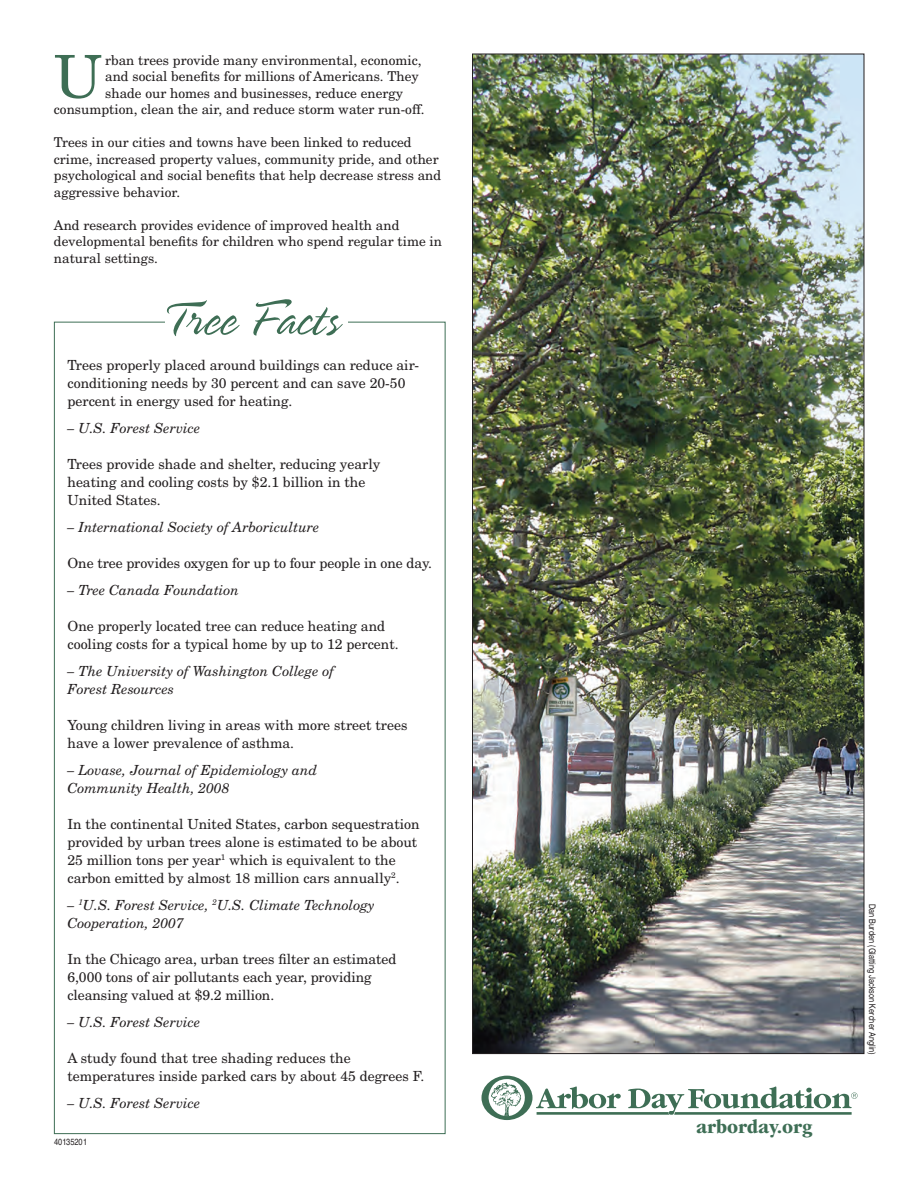
<style>
.page{position:relative;width:918px;height:1188px;background:#fff}
.page>*{position:absolute;margin:0;border:0;box-sizing:border-box;transform-origin:0 0}
.t1{font:59.25px "New Century Schlbk";color:#3e6e55}
.t2{font:300 54px "Spring";color:#3e6e55}
.t3{font:700 condensed 19.95px "ITC Garamond Std";letter-spacing:-.005em;color:#3e6e55;scale:1.21 1}
.t4{font:13.95px/18px "New Century Schlbk";color:#231f20}
.t5{font:italic 13.95px/18px "New Century Schlbk";color:#231f20}
.t6{font:13.5px/16.5px "New Century Schlbk";color:#231f20}
.t7{font:condensed 9px "Helvetica";color:#231f20}
</style>
<div class="page">
<img style="left:474px;top:56px;width:388px;height:996px">
<svg style="left:482px;top:1076px;width:376px;height:44px"></svg>
<p class="t1" style="left:54px;top:41px;width:50px">U</p>
<p class="t6" style="left:105px;top:52px;width:318px">rban trees provide many environmental, economic,</p>
<p class="t6" style="left:105px;top:68px;width:315px">and social benefits for millions of Americans. They</p>
<p class="t6" style="left:105px;top:85px;width:299px">shade our homes and businesses, reduce energy</p>
<p class="t6" style="left:54px;top:101px;width:372px">consumption, clean the air, and reduce storm water run-off.</p>
<p class="t6" style="left:54px;top:134px;width:389px">Trees in our cities and towns have been linked to reduced crime, increased property values, community pride, and other psychological and social benefits that help decrease stress and aggressive behavior.</p>
<p class="t6" style="left:54px;top:217px;width:390px">And research provides evidence of improved health and developmental benefits for children who spend regular time in natural settings.</p>
<p class="t2" style="left:161px;top:291px;width:180px">Tree Facts</p>
<p class="t4" style="left:68px;top:356px;width:353px">Trees properly placed around buildings can reduce air&shy;conditioning needs by 30 percent and can save 20-50 percent in energy used for heating.</p>
<p class="t5" style="left:68px;top:419px;width:134px">– U.S. Forest Service</p>
<p class="t4" style="left:68px;top:455px;width:314px">Trees provide shade and shelter, reducing yearly heating and cooling costs by $2.1 billion in the<br>United States.</p>
<p class="t5" style="left:68px;top:518px;width:253px">– International Society of Arboriculture</p>
<p class="t4" style="left:68px;top:554px;width:366px">One tree provides oxygen for up to four people in one day.</p>
<p class="t5" style="left:68px;top:581px;width:173px">– Tree Canada Foundation</p>
<p class="t4" style="left:68px;top:617px;width:333px">One properly located tree can reduce heating and cooling costs for a typical home by up to 12 percent.</p>
<p class="t5" style="left:68px;top:662px;width:268px">– The University of Washington College of</p>
<p class="t5" style="left:68px;top:680px;width:108px">Forest Resources</p>
<p class="t4" style="left:68px;top:716px;width:341px">Young children living in areas with more street trees have a lower prevalence of asthma.</p>
<p class="t5" style="left:68px;top:761px;width:251px">– Lovase, Journal of Epidemiology and</p>
<p class="t5" style="left:68px;top:779px;width:163px">Community Health, 2008</p>
<p class="t4" style="left:67px;top:815px;width:354px">In the continental United States, carbon sequestration provided by urban trees alone is estimated to be about 25 million tons per year<sup>1</sup> which is equivalent to the carbon emitted by almost 18 million cars annually<sup>2</sup>.</p>
<p class="t5" style="left:67px;top:896px;width:309px">– <sup>1</sup>U.S. Forest Service, <sup>2</sup>U.S. Climate Technology<br>Cooperation, 2007</p>
<p class="t4" style="left:68px;top:950px;width:331px">In the Chicago area, urban trees filter an estimated<br>6,000 tons of air pollutants each year, providing cleansing valued at $9.2 million.</p>
<p class="t5" style="left:68px;top:1013px;width:134px">– U.S. Forest Service</p>
<p class="t4" style="left:68px;top:1049px;width:358px">A study found that tree shading reduces the temperatures inside parked cars by about 45 degrees F.</p>
<p class="t5" style="left:68px;top:1094px;width:134px">– U.S. Forest Service</p>
<p class="t7" style="left:54px;top:1137px;width:34px">40135201</p>
<p class="t3" style="left:696px;top:1116px;width:98px">arborday.org</p>
<p class="t7" style="left:877px;top:904px;width:152px;rotate:90deg">Dan Burden (Glatting Jackson Kercher Anglin)</p>
</div>
